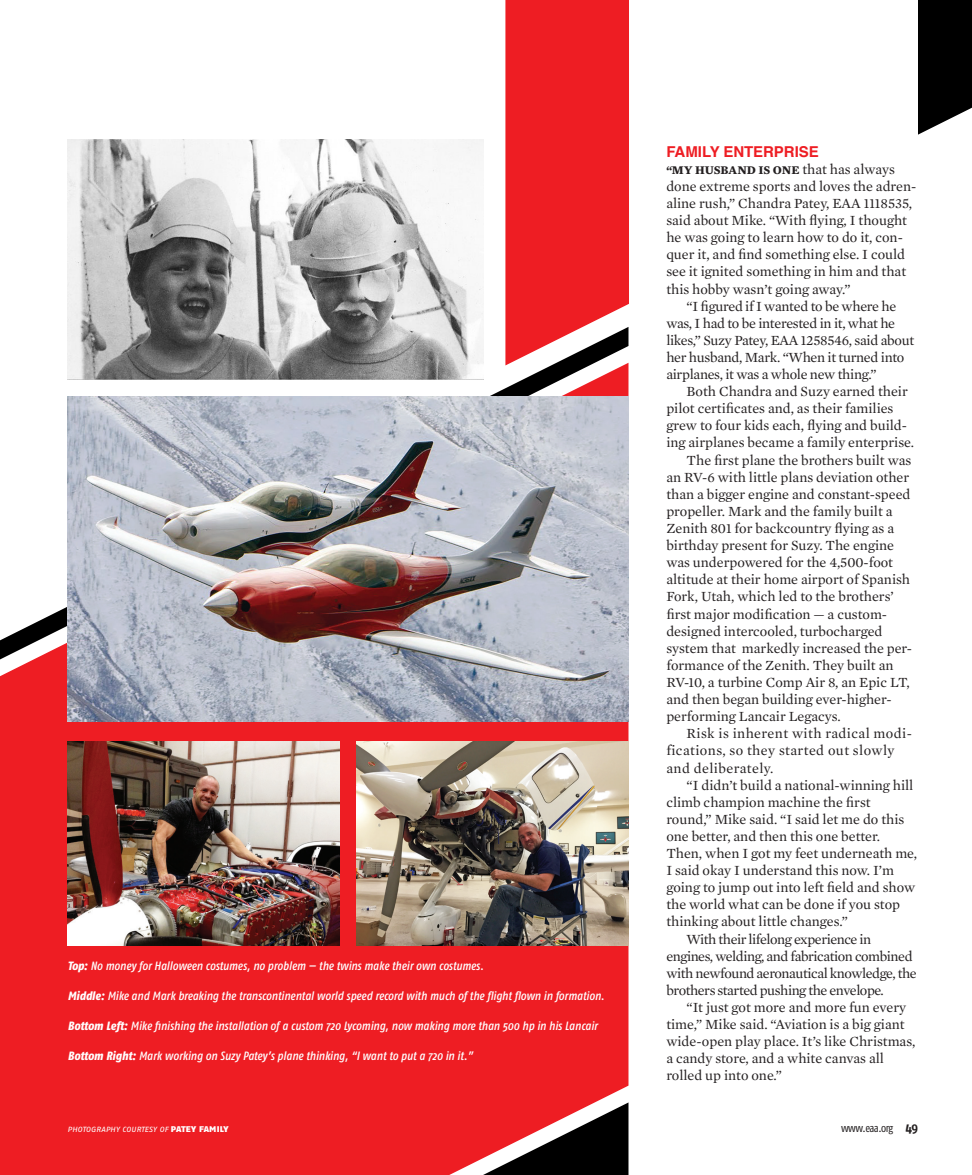
<style>
.page{position:relative;width:972px;height:1175px;background:#fff}
.page>*{position:absolute;margin:0;border:0;box-sizing:border-box;transform-origin:0 0}
.t1{font:700 15px "Helvetica";letter-spacing:-.005em;color:#ee1d23}
.t2{font:14.25px/17.1px "Mercury Text G1";color:#231f20}
.t3{font:14.25px/17.1px "Mercury Text G1";letter-spacing:-.02em;color:#231f20}
.t4{font:14.25px "Mercury Text G1";letter-spacing:-.03em;color:#231f20}
.t5{font:14.25px "Mercury Text G1";letter-spacing:.03em;color:#231f20}
.t6{font:italic 500 condensed 12px "Fago OT";color:#fff}
.t7{font:700 12px "Mercury Text G1";color:#231f20}
.t8{font:condensed 11.25px "Fago OT";letter-spacing:-.045em;color:#231f20}
.t9{font:7.5px "Fago OT Extd Ita";letter-spacing:.02em;color:#fff}
.s1{font-weight:800}
.s2{font-family:"Fago OT Extd";font-weight:900;font-size:8.25px}
.s3{font-weight:400;font-size:14.25px}
.s4{font-weight:700;font-size:13.5px}
</style>
<div class="page">
<div style="left:0;top:659px;width:629px;height:515px;background:#ee1d23"></div>
<svg style="left:0;top:327px;width:629px;height:332px"></svg>
<svg style="left:483px;top:1102px;width:146px;height:72px"></svg>
<svg style="left:918px;top:0;width:54px;height:135px;background:#1a1a1a"></svg>
<img style="left:68px;top:140px;width:416px;height:240px">
<img style="left:68px;top:741px;width:272px;height:204px">
<img style="left:356px;top:741px;width:272px;height:204px">
<img style="left:68px;top:396px;width:560px;height:325px">
<svg style="left:505px;top:0;width:124px;height:365px;background:#e92a2f"></svg>
<p class="t6" style="left:67px;top:958px;width:418px"><span class="s1">Top:</span> No money for Halloween costumes, no problem — the twins make their own costumes.</p>
<p class="t6" style="left:68px;top:988px;width:538px"><span class="s1">Middle:</span> Mike and Mark breaking the transcontinental world speed record with much of the flight flown in formation.</p>
<p class="t6" style="left:68px;top:1018px;width:531px"><span class="s1">Bottom Left:</span> Mike finishing the installation of a custom 720 Lycoming, now making more than 500 hp in his Lancair</p>
<p class="t6" style="left:68px;top:1048px;width:407px"><span class="s1">Bottom Right:</span> Mark working on Suzy Patey’s plane thinking, “I want to put a 720 in it.”</p>
<p class="t9" style="left:68px;top:1124px;width:163px">PHOTOGRAPHY COURTESY OF <span class="s2">PATEY FAMILY</span></p>
<p class="t1" style="left:666px;top:139px;width:154px">FAMILY ENTERPRISE</p>
<p class="t7" style="left:666px;top:161px;width:230px">“MY HUSBAND IS ONE <span class="s3">that has always</span></p>
<p class="t2" style="left:666px;top:177px;width:252px">done extreme sports and loves the adren&shy;aline rush,” Chandra Patey, EAA 1118535, said about Mike. “With flying, I thought he was going to learn how to do it, con&shy;quer it, and find something else. I could see it ignited something in him and that this hobby wasn’t going away.”</p>
<p class="t3" style="left:666px;top:296px;width:249px;text-indent:20px">“I figured if I wanted to be where he was, I had to be interested in it, what he likes,” Suzy Patey, EAA 1258546, said about her husband, Mark. “When it turned into airplanes, it was a whole new thing.”</p>
<p class="t2" style="left:687px;top:382px;width:223px">Both Chandra and Suzy earned their</p>
<p class="t2" style="left:666px;top:399px;width:229px">pilot certificates and, as their families</p>
<p class="t2" style="left:666px;top:416px;width:242px">grew to four kids each, flying and build-</p>
<p class="t2" style="left:666px;top:433px;width:249px">ing airplanes became a family enterprise.</p>
<p class="t2" style="left:687px;top:450px;width:226px">The first plane the brothers built was</p>
<p class="t2" style="left:666px;top:467px;width:244px">an RV-6 with little plans deviation other</p>
<p class="t2" style="left:666px;top:485px;width:246px">than a bigger engine and constant-speed</p>
<p class="t2" style="left:666px;top:502px;width:228px">propeller. Mark and the family built a</p>
<p class="t2" style="left:666px;top:519px;width:229px">Zenith 801 for backcountry flying as a</p>
<p class="t2" style="left:666px;top:536px;width:229px">birthday present for Suzy. The engine</p>
<p class="t2" style="left:666px;top:553px;width:228px">was underpowered for the 4,500-foot</p>
<p class="t2" style="left:666px;top:570px;width:245px">altitude at their home airport of Spanish</p>
<p class="t2" style="left:666px;top:587px;width:229px">Fork, Utah, which led to the brothers’</p>
<p class="t2" style="left:666px;top:604px;width:222px">first major modification — a custom-</p>
<p class="t2" style="left:666px;top:621px;width:218px">designed intercooled, turbocharged</p>
<p class="t2" style="left:666px;top:638px;width:247px">system that markedly increased the per-</p>
<p class="t2" style="left:666px;top:656px;width:229px">formance of the Zenith. They built an</p>
<p class="t2" style="left:666px;top:673px;width:245px">RV-10, a turbine Comp Air 8, an Epic LT,</p>
<p class="t2" style="left:666px;top:690px;width:227px">and then began building ever-higher-</p>
<p class="t2" style="left:666px;top:707px;width:176px">performing Lancair Legacys.</p>
<p class="t5" style="left:687px;top:723px;width:227px">Risk is inherent with radical modi-</p>
<p class="t5" style="left:666px;top:740px;width:230px">fications, so they started out slowly</p>
<p class="t5" style="left:666px;top:757px;width:109px">and deliberately.</p>
<p class="t2" style="left:687px;top:775px;width:228px">“I didn’t build a national-winning hill</p>
<p class="t2" style="left:666px;top:792px;width:206px">climb champion machine the first</p>
<p class="t2" style="left:666px;top:809px;width:239px">round,” Mike said. “I said let me do this</p>
<p class="t2" style="left:666px;top:827px;width:215px">one better, and then this one better.</p>
<p class="t2" style="left:666px;top:844px;width:252px">Then, when I got my feet underneath me,</p>
<p class="t2" style="left:666px;top:861px;width:229px">I said okay I understand this now. I’m</p>
<p class="t2" style="left:666px;top:878px;width:250px">going to jump out into left field and show</p>
<p class="t2" style="left:666px;top:895px;width:235px">the world what can be done if you stop</p>
<p class="t2" style="left:666px;top:912px;width:183px">thinking about little changes.”</p>
<p class="t4" style="left:687px;top:928px;width:186px">With their lifelong experience in</p>
<p class="t4" style="left:666px;top:945px;width:248px">engines, welding, and fabrication combined</p>
<p class="t4" style="left:666px;top:962px;width:252px">with newfound aeronautical knowledge, the</p>
<p class="t4" style="left:666px;top:980px;width:219px">brothers started pushing the envelope.</p>
<p class="t2" style="left:687px;top:998px;width:221px">“It just got more and more fun every</p>
<p class="t2" style="left:666px;top:1015px;width:240px">time,” Mike said. “Aviation is a big giant</p>
<p class="t2" style="left:666px;top:1032px;width:251px">wide-open play place. It’s like Christmas,</p>
<p class="t2" style="left:666px;top:1049px;width:219px">a candy store, and a white canvas all</p>
<p class="t2" style="left:666px;top:1066px;width:117px">rolled up into one.”</p>
<p class="t8" style="left:841px;top:1121px;width:78px">www.eaa.org <span class="s4">49</span></p>
</div>
